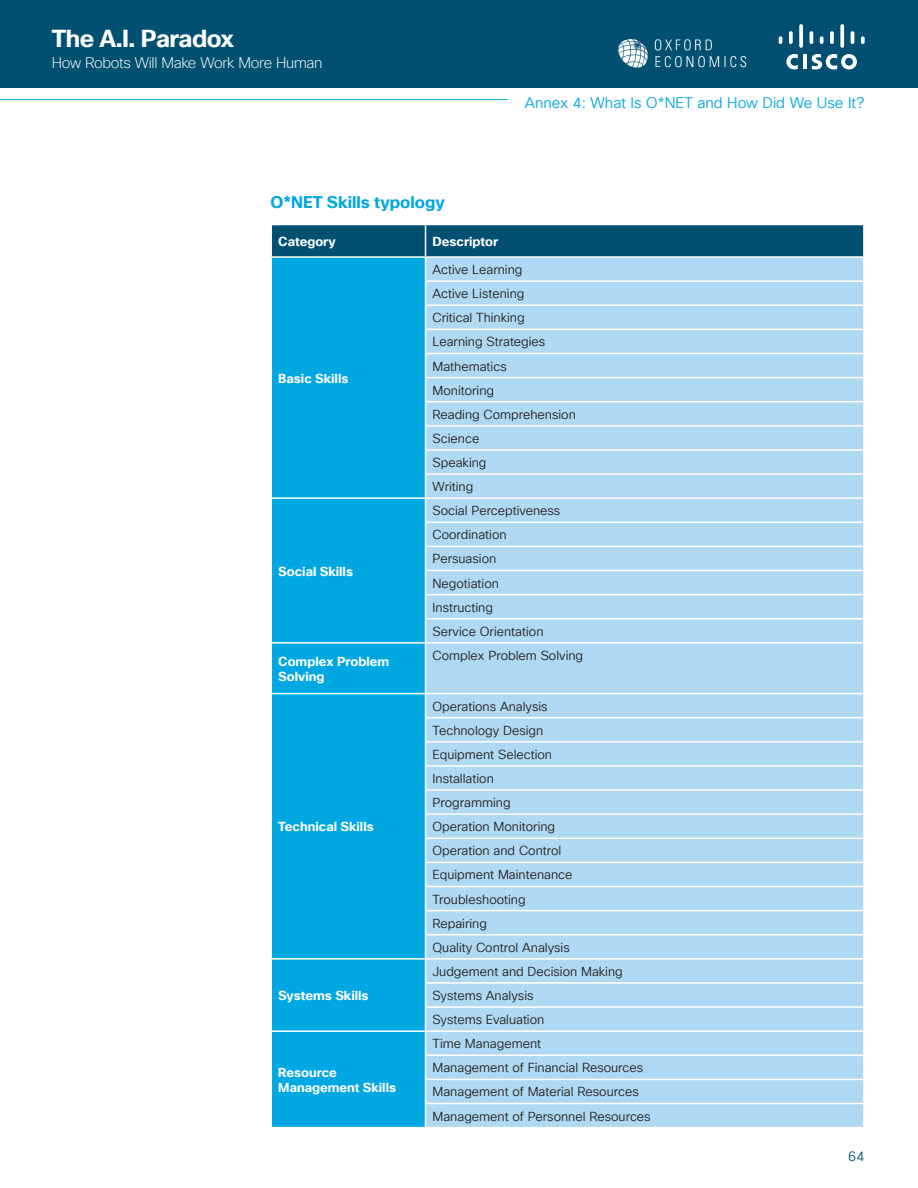
<style>
.page{position:relative;width:918px;height:1188px;background:#fff}
.page>*{position:absolute;margin:0;border:0;box-sizing:border-box;transform-origin:0 0}
.t1{font:700 24px "Cisco Sans TT";letter-spacing:-.02em;color:#fff}
.t2{font:700 16.5px "Cisco Sans TT";color:#00a7e1}
.t3{font:15px "Cisco Sans TT Light";color:#00a7e1}
.t4{font:200 15px "Cisco Sans TT";letter-spacing:-.02em;color:#fff}
.t5{font:13.5px "Cisco Sans TT Light";color:#015072}
.t6{font:12.75px/24.2px "Cisco Sans TT Light";color:#231f20}
.t7{font:700 12.75px/15.3px "Cisco Sans TT";color:#fff}
</style>
<div class="page">
<hr style="left:0;top:99px;width:508px;height:1px;background:#00a7e1">
<div style="left:0;top:0;width:918px;height:87px;background:#015072"></div>
<hr style="left:803px;top:54px;width:4px;height:15px;background:#fff">
<svg style="left:786px;top:54px;width:12px;height:15px"></svg>
<svg style="left:812px;top:54px;width:45px;height:15px"></svg>
<svg style="left:779px;top:36px;width:3px;height:8px"></svg>
<svg style="left:789px;top:31px;width:4px;height:13px"></svg>
<svg style="left:799px;top:24px;width:4px;height:24px"></svg>
<svg style="left:810px;top:31px;width:3px;height:13px"></svg>
<svg style="left:820px;top:36px;width:4px;height:8px"></svg>
<svg style="left:830px;top:31px;width:4px;height:13px"></svg>
<svg style="left:840px;top:24px;width:4px;height:24px"></svg>
<svg style="left:851px;top:31px;width:3px;height:13px"></svg>
<svg style="left:861px;top:36px;width:4px;height:8px"></svg>
<img style="left:618px;top:39px;width:129px;height:29px">
<div style="left:272px;top:644px;width:153px;height:483px;background:#00a7e1"></div>
<div style="left:426px;top:644px;width:437px;height:483px;background:#afd9f2"></div>
<svg style="left:271px;top:694px;width:1px;height:433px"></svg>
<hr style="left:425px;top:1055px;width:440px;height:1px;background:#fff">
<hr style="left:425px;top:1079px;width:440px;height:1px;background:#fff">
<hr style="left:425px;top:1103px;width:440px;height:1px;background:#fff">
<svg style="left:271px;top:225px;width:593px;height:417px;background:#7cc4e5"></svg>
<hr style="left:271px;top:693px;width:155px;height:1px;background:#fff">
<hr style="left:426px;top:693px;width:439px;height:1px;background:#fff">
<hr style="left:425px;top:717px;width:440px;height:1px;background:#fff">
<hr style="left:425px;top:741px;width:440px;height:2px;background:#fff">
<hr style="left:425px;top:765px;width:440px;height:2px;background:#fff">
<hr style="left:425px;top:789px;width:440px;height:2px;background:#fff">
<hr style="left:425px;top:813px;width:440px;height:2px;background:#fff">
<hr style="left:425px;top:838px;width:440px;height:1px;background:#fff">
<hr style="left:425px;top:862px;width:440px;height:1px;background:#fff">
<hr style="left:425px;top:886px;width:440px;height:1px;background:#fff">
<hr style="left:425px;top:910px;width:440px;height:1px;background:#fff">
<hr style="left:425px;top:934px;width:440px;height:1px;background:#fff">
<hr style="left:271px;top:958px;width:155px;height:2px;background:#fff">
<hr style="left:271px;top:1030px;width:155px;height:2px;background:#fff">
<hr style="left:426px;top:958px;width:439px;height:2px;background:#fff">
<hr style="left:425px;top:982px;width:440px;height:2px;background:#fff">
<hr style="left:425px;top:1006px;width:440px;height:2px;background:#fff">
<svg style="left:425px;top:694px;width:1px;height:433px"></svg>
<hr style="left:426px;top:1030px;width:439px;height:2px;background:#fff">
<h1 class="t1" style="left:52px;top:22px;width:184px">The A.I. Paradox</h1>
<p class="t4" style="left:52px;top:53px;width:272px">How Robots Will Make Work More Human</p>
<p class="t3" style="left:525px;top:93px;width:341px">Annex 4: What Is O*NET and How Did We Use It?</p>
<p class="t2" style="left:271px;top:191px;width:176px">O*NET Skills typology</p>
<p class="t7" style="left:278px;top:234px;width:59px">Category</p>
<p class="t7" style="left:433px;top:234px;width:67px">Descriptor</p>
<p class="t7" style="left:278px;top:371px;width:72px">Basic Skills</p>
<p class="t7" style="left:278px;top:564px;width:76px">Social Skills</p>
<p class="t6" style="left:433px;top:258px;width:145px">Active Learning<br>Active Listening<br>Critical Thinking<br>Learning Strategies<br>Mathematics<br>Monitoring<br>Reading Comprehension<br>Science<br>Speaking<br>Writing</p>
<p class="t6" style="left:433px;top:499px;width:129px">Social Perceptiveness<br>Coordination<br>Persuasion<br>Negotiation<br>Instructing<br>Service Orientation</p>
<p class="t7" style="left:278px;top:654px;width:113px">Complex Problem<br>Solving</p>
<p class="t6" style="left:433px;top:644px;width:152px">Complex Problem Solving</p>
<p class="t7" style="left:278px;top:819px;width:97px">Technical Skills</p>
<p class="t7" style="left:278px;top:988px;width:92px">Systems Skills</p>
<p class="t7" style="left:278px;top:1065px;width:119px">Resource<br>Management Skills</p>
<p class="t6" style="left:433px;top:695px;width:141px">Operations Analysis<br>Technology Design<br>Equipment Selection<br>Installation<br>Programming<br>Operation Monitoring<br>Operation and Control<br>Equipment Maintenance<br>Troubleshooting<br>Repairing<br>Quality Control Analysis</p>
<p class="t6" style="left:433px;top:960px;width:192px">Judgement and Decision Making<br>Systems Analysis<br>Systems Evaluation</p>
<p class="t6" style="left:433px;top:1032px;width:220px">Time Management<br>Management of Financial Resources<br>Management of Material Resources<br>Management of Personnel Resources</p>
<p class="t5" style="left:848px;top:1148px;width:18px">64</p>
</div>
